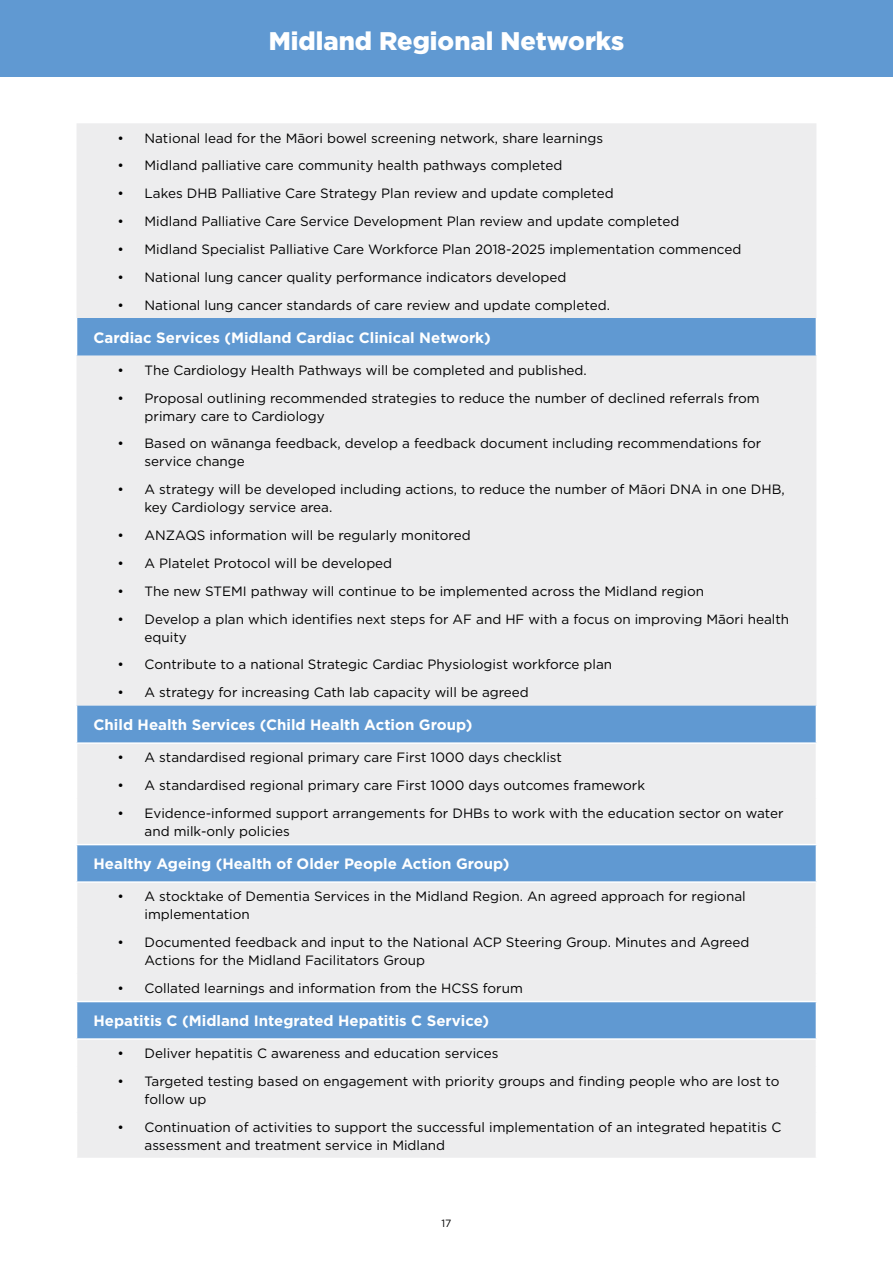
<style>
.page{position:relative;width:893px;height:1263px;background:#fff}
.page>*{position:absolute;margin:0;border:0;box-sizing:border-box;transform-origin:0 0}
.t1{font:900 25.5px "Gotham";color:#fff}
.t2{font:700 15px "Gotham";color:#fff}
.t3{font:13.5px/18px "Gotham";color:#000}
.t4{font:10.5px "Gotham";color:#000}
</style>
<div class="page">
<div style="left:77px;top:123px;width:739px;height:1035px;background:#ededee"></div>
<svg style="left:77px;top:318px;width:739px;height:720px;background:#d0dbe8"></svg>
<hr style="left:76px;top:742px;width:741px;height:2px;background:#fff">
<hr style="left:76px;top:844px;width:741px;height:1px;background:#fff">
<hr style="left:76px;top:881px;width:741px;height:2px;background:#fff">
<hr style="left:76px;top:1001px;width:741px;height:1px;background:#fff">
<hr style="left:76px;top:1038px;width:741px;height:2px;background:#fff">
<div style="left:0;top:0;width:893px;height:77px;background:#6099d2"></div>
<h1 class="t1" style="left:269px;top:24px;width:357px">Midland Regional Networks</h1>
<p class="t3" style="left:118px;top:129px;width:487px">• National lead for the Māori bowel screening network, share learnings</p>
<p class="t3" style="left:118px;top:156px;width:446px">• Midland palliative care community health pathways completed</p>
<p class="t3" style="left:118px;top:184px;width:498px">• Lakes DHB Palliative Care Strategy Plan review and update completed</p>
<p class="t3" style="left:118px;top:212px;width:563px">• Midland Palliative Care Service Development Plan review and update completed</p>
<p class="t3" style="left:118px;top:240px;width:625px">• Midland Specialist Palliative Care Workforce Plan 2018-2025 implementation commenced</p>
<p class="t3" style="left:118px;top:268px;width:450px">• National lung cancer quality performance indicators developed</p>
<p class="t3" style="left:118px;top:295px;width:494px">• National lung cancer standards of care review and update completed.</p>
<p class="t2" style="left:94px;top:327px;width:399px">Cardiac Services (Midland Cardiac Clinical Network)</p>
<p class="t3" style="left:118px;top:361px;width:471px">• The Cardiology Health Pathways will be completed and published.</p>
<p class="t3" style="left:145px;top:389px;width:617px;text-indent:-27px">• Proposal outlining recommended strategies to reduce the number of declined referrals from primary care to Cardiology</p>
<p class="t3" style="left:145px;top:434px;width:618px;text-indent:-27px">• Based on wānanga feedback, develop a feedback document including recommendations for service change</p>
<p class="t3" style="left:145px;top:480px;width:642px;text-indent:-27px">• A strategy will be developed including actions, to reduce the number of Māori DNA in one DHB, key Cardiology service area.</p>
<p class="t3" style="left:118px;top:526px;width:355px">• ANZAQS information will be regularly monitored</p>
<p class="t3" style="left:118px;top:554px;width:276px">• A Platelet Protocol will be developed</p>
<p class="t3" style="left:118px;top:582px;width:588px">• The new STEMI pathway will continue to be implemented across the Midland region</p>
<p class="t3" style="left:145px;top:609px;width:646px;text-indent:-27px">• Develop a plan which identifies next steps for AF and HF with a focus on improving Māori health equity</p>
<p class="t3" style="left:118px;top:655px;width:496px">• Contribute to a national Strategic Cardiac Physiologist workforce plan</p>
<p class="t3" style="left:118px;top:683px;width:413px">• A strategy for increasing Cath lab capacity will be agreed</p>
<p class="t2" style="left:94px;top:715px;width:380px">Child Health Services (Child Health Action Group)</p>
<p class="t3" style="left:118px;top:748px;width:446px">• A standardised regional primary care First 1000 days checklist</p>
<p class="t3" style="left:118px;top:776px;width:529px">• A standardised regional primary care First 1000 days outcomes framework</p>
<p class="t3" style="left:145px;top:804px;width:640px;text-indent:-27px">• Evidence-informed support arrangements for DHBs to work with the education sector on water and milk-only policies</p>
<p class="t2" style="left:94px;top:854px;width:417px">Healthy Ageing (Health of Older People Action Group)</p>
<p class="t3" style="left:145px;top:887px;width:603px;text-indent:-27px">• A stocktake of Dementia Services in the Midland Region. An agreed approach for regional implementation</p>
<p class="t3" style="left:145px;top:933px;width:606px;text-indent:-27px">• Documented feedback and input to the National ACP Steering Group. Minutes and Agreed<br>Actions for the Midland Facilitators Group</p>
<p class="t3" style="left:118px;top:979px;width:407px">• Collated learnings and information from the HCSS forum</p>
<p class="t2" style="left:94px;top:1011px;width:397px">Hepatitis C (Midland Integrated Hepatitis C Service)</p>
<p class="t3" style="left:118px;top:1044px;width:382px">• Deliver hepatitis C awareness and education services</p>
<p class="t3" style="left:145px;top:1072px;width:636px;text-indent:-27px">• Targeted testing based on engagement with priority groups and finding people who are lost to follow up</p>
<p class="t3" style="left:145px;top:1118px;width:638px;text-indent:-27px">• Continuation of activities to support the successful implementation of an integrated hepatitis C assessment and treatment service in Midland</p>
<p class="t4" style="left:441px;top:1216px;width:12px">17</p>
</div>
